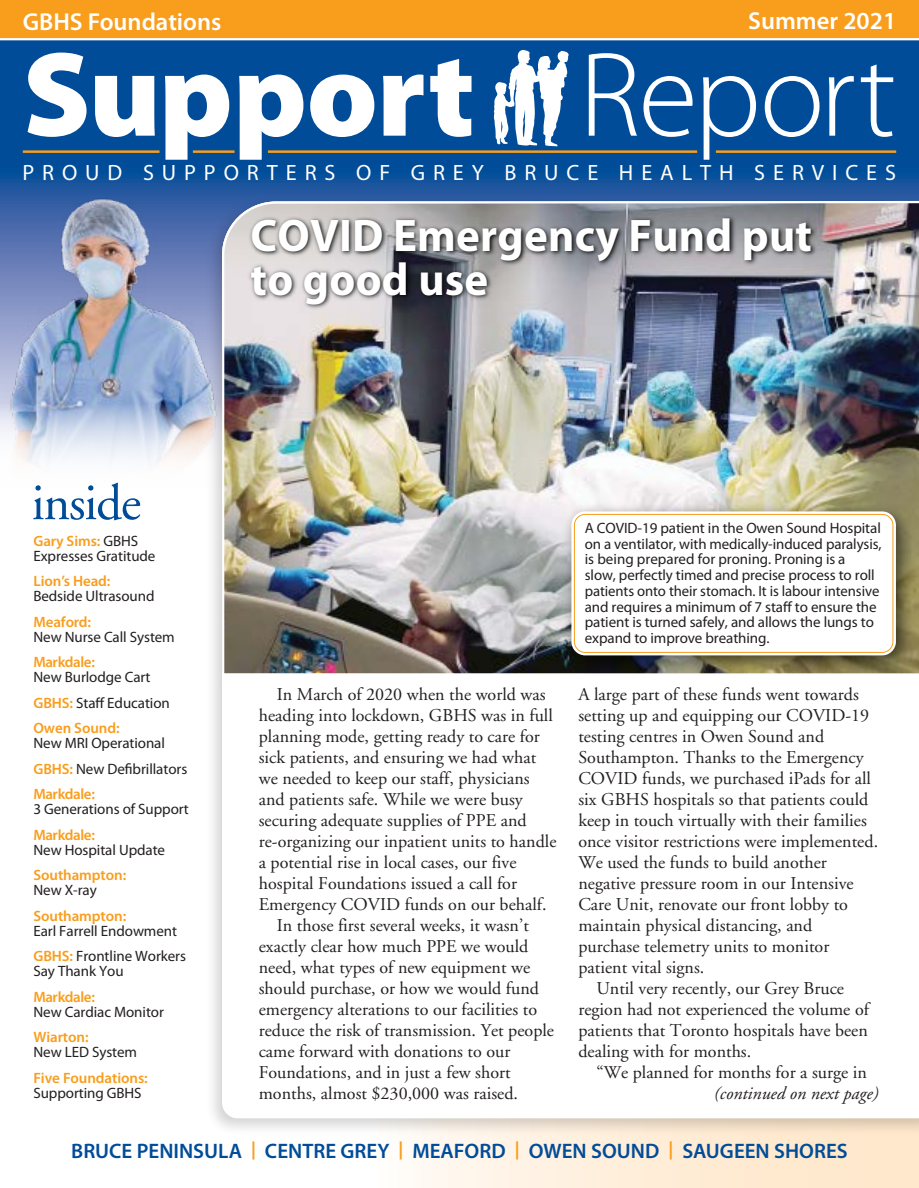
<style>
.page{position:relative;width:919px;height:1188px;background:#fff}
.page>*{position:absolute;margin:0;border:0;box-sizing:border-box;transform-origin:0 0}
.t1{font:900 121.5px "Myriad Pro";letter-spacing:-.01em;color:#fff}
.t2{font:51px "Adobe Garamond";letter-spacing:-.025em;color:#004c98}
.t3{font:700 45.9px/43.5px "Myriad Pro";letter-spacing:.005em;color:#fff}
.t4{font:600 24.6px "Myriad Pro";color:#fff}
.t5{font:22.2px "Myriad Pro";letter-spacing:.355em;color:#fff}
.t6{font:600 21px "Myriad Pro";color:#004c98}
.t7{font:18px "Adobe Garamond";color:#231f20}
.t8{font:italic 18px "Adobe Garamond";color:#231f20}
.t9{font:15px/15.8px "Myriad Pro";letter-spacing:-.005em;color:#231f20}
.t10{font:600 15px "Myriad Pro";letter-spacing:-.005em;color:#f99d1c}
.t11{font:600 15px "Myriad Pro";letter-spacing:-.025em;color:#f99d1c}
.s1{font-weight:300}
.s2{font-weight:600;color:#f99d1c}
.s3{font-size:18px;color:#f99d1c}
</style>
<div class="page">
<div style="left:370px;top:945px;width:548px;height:243px;background:linear-gradient(to right,#fffaf4,#ffe4c4)"></div>
<svg style="left:0;top:40px;width:918px;height:152px;background:#034d98"></svg>
<img style="left:0;top:192px;width:200px;height:211px">
<svg style="left:0;top:403px;width:200px;height:62px"></svg>
<img style="left:200px;top:190px;width:718px;height:950px">
<svg style="left:222px;top:688px;width:696px;height:430px"></svg>
<div style="left:0;top:0;width:918px;height:39px;background:#f99d1c"></div>
<hr style="left:0;top:38px;width:918px;height:2px;background:#fff">
<hr style="left:715px;top:150px;width:180px;height:3px;background:#f99d1c">
<hr style="left:268px;top:150px;width:428px;height:3px;background:#f99d1c">
<hr style="left:193px;top:150px;width:41px;height:3px;background:#f99d1c">
<hr style="left:23px;top:150px;width:136px;height:3px;background:#f99d1c">
<svg style="left:493px;top:50px;width:75px;height:96px"></svg>
<img style="left:222px;top:201px;width:696px;height:487px">
<img style="left:245px;top:207px;width:583px;height:107px">
<img style="left:555px;top:496px;width:363px;height:183px">
<div style="left:571px;top:511px;width:324px;height:144px;border:6px solid #fff;border-radius:11px"></div>
<div style="left:574px;top:514px;width:318px;height:138px;background:#fff;border-radius:11px"></div>
<div style="left:573px;top:514px;width:319px;height:139px;border:1px solid #f99d1c;border-radius:11px"></div>
<h3 class="t4" style="left:23px;top:8px;width:200px">GBHS Foundations</h3>
<h3 class="t4" style="left:747px;top:7px;width:149px">Summer 2021</h3>
<h1 class="t1" style="left:23px;top:26px;width:874px">Support <span class="s1">Report</span></h1>
<p class="t5" style="left:22px;top:160px;width:874px">PROUD SUPPORTERS OF GREY BRUCE HEALTH SERVICES</p>
<h3 class="t3" style="left:250px;top:215px;width:562px">COVID Emergency Fund put to good use</h3>
<h2 class="t2" style="left:32px;top:476px;width:111px">inside</h2>
<p class="t9" style="left:33px;top:533px;width:123px;line-height:15px"><span class="s2">Gary Sims:</span> GBHS<br>Expresses Gratitude</p>
<p class="t10" style="left:33px;top:573px;width:78px">Lion’s Head:</p>
<p class="t9" style="left:33px;top:588px;width:123px">Bedside Ultrasound</p>
<p class="t10" style="left:33px;top:613px;width:59px">Meaford:</p>
<p class="t9" style="left:33px;top:629px;width:143px">New Nurse Call System</p>
<p class="t11" style="left:33px;top:654px;width:63px">Markdale:</p>
<p class="t9" style="left:33px;top:665px;width:138px;line-height:25.5px">New Burlodge Cart<br><span class="s2">GBHS:</span> Staff Education<br><span class="s2">Owen Sound:</span></p>
<p class="t9" style="left:33px;top:731px;width:155px;line-height:25.5px">New MRI Operational<br><span class="s2">GBHS:</span> New Defibrillators<br><span class="s2">Markdale:</span></p>
<p class="t9" style="left:33px;top:801px;width:157px">3 Generations of Support</p>
<p class="t11" style="left:33px;top:826px;width:63px">Markdale:</p>
<p class="t9" style="left:33px;top:842px;width:133px">New Hospital Update</p>
<p class="t10" style="left:33px;top:867px;width:94px">Southampton:</p>
<p class="t9" style="left:33px;top:882px;width:65px">New X-ray</p>
<p class="t10" style="left:33px;top:907px;width:94px">Southampton:</p>
<p class="t9" style="left:33px;top:918px;width:154px;line-height:25.5px">Earl Farrell Endowment<br><span class="s2">GBHS:</span> Frontline Workers</p>
<p class="t9" style="left:33px;top:963px;width:92px">Say Thank You</p>
<p class="t11" style="left:33px;top:988px;width:63px">Markdale:</p>
<p class="t9" style="left:33px;top:1004px;width:132px">New Cardiac Monitor</p>
<p class="t10" style="left:33px;top:1029px;width:57px">Wiarton:</p>
<p class="t9" style="left:33px;top:1044px;width:105px">New LED System</p>
<p class="t10" style="left:33px;top:1069px;width:116px">Five Foundations:</p>
<p class="t9" style="left:33px;top:1085px;width:110px">Supporting GBHS</p>
<p class="t7" style="left:276px;top:685px;width:270px">In March of 2020 when the world was</p>
<p class="t7" style="left:258px;top:706px;width:295px">heading into lockdown, GBHS was in full</p>
<p class="t7" style="left:258px;top:727px;width:282px">planning mode, getting ready to care for</p>
<p class="t7" style="left:258px;top:748px;width:279px">sick patients, and ensuring we had what</p>
<p class="t7" style="left:258px;top:769px;width:272px">we needed to keep our staff, physicians</p>
<p class="t7" style="left:258px;top:790px;width:265px">and patients safe. While we were busy</p>
<p class="t7" style="left:258px;top:811px;width:269px">securing adequate supplies of PPE and</p>
<p class="t7" style="left:258px;top:832px;width:299px">re-organizing our inpatient units to handle</p>
<p class="t7" style="left:258px;top:853px;width:259px">a potential rise in local cases, our five</p>
<p class="t7" style="left:258px;top:874px;width:260px">hospital Foundations issued a call for</p>
<p class="t7" style="left:258px;top:895px;width:289px">Emergency COVID funds on our behalf.</p>
<p class="t7" style="left:276px;top:916px;width:253px">In those first several weeks, it wasn’t</p>
<p class="t7" style="left:258px;top:937px;width:271px">exactly clear how much PPE we would</p>
<p class="t7" style="left:258px;top:958px;width:273px">need, what types of new equipment we</p>
<p class="t7" style="left:258px;top:979px;width:281px">should purchase, or how we would fund</p>
<p class="t7" style="left:258px;top:1000px;width:280px">emergency alterations to our facilities to</p>
<p class="t7" style="left:258px;top:1021px;width:297px">reduce the risk of transmission. Yet people</p>
<p class="t7" style="left:258px;top:1042px;width:253px">came forward with donations to our</p>
<p class="t7" style="left:258px;top:1063px;width:253px">Foundations, and in just a few short</p>
<p class="t7" style="left:258px;top:1084px;width:261px">months, almost $230,000 was raised.</p>
<p class="t9" style="left:584px;top:520px;width:298px">A COVID-19 patient in the Owen Sound Hospital on a ventilator, with medically-induced paralysis, is being prepared for proning. Proning is a<br>slow, perfectly timed and precise process to roll patients onto their stomach. It is labour intensive and requires a minimum of 7 staff to ensure the patient is turned safely, and allows the lungs to expand to improve breathing.</p>
<p class="t7" style="left:578px;top:685px;width:282px">A large part of these funds went towards</p>
<p class="t7" style="left:578px;top:706px;width:292px">setting up and equipping our COVID-19</p>
<p class="t7" style="left:578px;top:727px;width:247px">testing centres in Owen Sound and</p>
<p class="t7" style="left:578px;top:748px;width:287px">Southampton. Thanks to the Emergency</p>
<p class="t7" style="left:578px;top:769px;width:294px">COVID funds, we purchased iPads for all</p>
<p class="t7" style="left:578px;top:790px;width:291px">six GBHS hospitals so that patients could</p>
<p class="t7" style="left:578px;top:811px;width:290px">keep in touch virtually with their families</p>
<p class="t7" style="left:578px;top:832px;width:301px">once visitor restrictions were implemented.</p>
<p class="t7" style="left:578px;top:853px;width:250px">We used the funds to build another</p>
<p class="t7" style="left:578px;top:874px;width:276px">negative pressure room in our Intensive</p>
<p class="t7" style="left:578px;top:895px;width:271px">Care Unit, renovate our front lobby to</p>
<p class="t7" style="left:578px;top:916px;width:235px">maintain physical distancing, and</p>
<p class="t7" style="left:578px;top:937px;width:252px">purchase telemetry units to monitor</p>
<p class="t7" style="left:578px;top:958px;width:127px">patient vital signs.</p>
<p class="t7" style="left:596px;top:979px;width:249px">Until very recently, our Grey Bruce</p>
<p class="t7" style="left:578px;top:1000px;width:292px">region had not experienced the volume of</p>
<p class="t7" style="left:578px;top:1021px;width:291px">patients that Toronto hospitals have been</p>
<p class="t7" style="left:578px;top:1042px;width:174px">dealing with for months.</p>
<p class="t7" style="left:596px;top:1063px;width:272px">“We planned for months for a surge in</p>
<p class="t8" style="left:713px;top:1084px;width:166px">(continued on next page)</p>
<p class="t6" style="left:71px;top:1139px;width:777px">BRUCE PENINSULA <span class="s3">|</span> CENTRE GREY <span class="s3">|</span> MEAFORD <span class="s3">|</span> OWEN SOUND <span class="s3">|</span> SAUGEEN SHORES</p>
</div>
